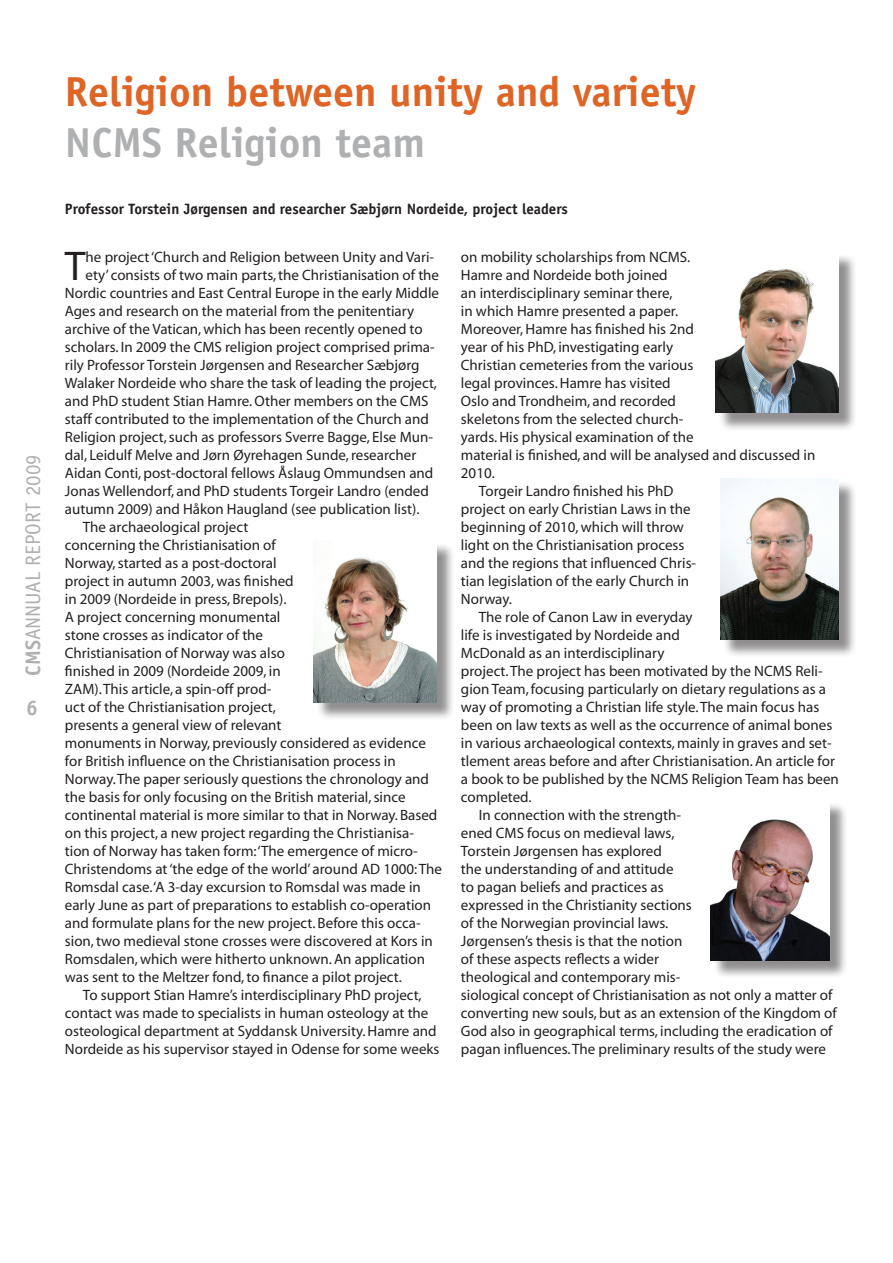
<style>
.page{position:relative;width:893px;height:1263px;background:#fff}
.page>*{position:absolute;margin:0;border:0;box-sizing:border-box;transform-origin:0 0}
.t1{font:700 42px "Officina Sans";color:#de6526}
.t2{font:700 42px "Officina Sans";color:#afb0b2}
.t3{font:41.7px "Myriad";color:#231f20}
.t4{font:21px "Officina Sans";color:#afb0b2}
.t5{font:700 21px "Officina Sans";color:#afb0b2}
.t6{font:15px "Myriad";color:#231f20}
.t7{font:700 15px "Officina Sans";color:#231f20}
.s1{font-weight:700}
</style>
<div class="page">
<div style="left:712px;top:802px;width:136px;height:177px;background:#231f20;opacity:.5"></div>
<img style="left:710px;top:802px;width:119px;height:158px">
<div style="left:718px;top:253px;width:140px;height:178px;background:#231f20;opacity:.5"></div>
<img style="left:715px;top:253px;width:124px;height:160px">
<div style="left:316px;top:542px;width:140px;height:178px;background:#231f20;opacity:.5"></div>
<img style="left:313px;top:542px;width:124px;height:160px">
<div style="left:722px;top:481px;width:136px;height:177px;background:#231f20;opacity:.5"></div>
<img style="left:720px;top:479px;width:119px;height:160px">
<h3 class="t4" style="left:21px;top:676px;width:223px;rotate:-90deg"><span class="s1">CMS</span>ANNUAL REPORT 2009</h3>
<h3 class="t5" style="left:26px;top:694px;width:13px">6</h3>
<h1 class="t1" style="left:65px;top:66px;width:633px">Religion between unity and variety</h1>
<h1 class="t2" style="left:65px;top:116px;width:362px">NCMS Religion team</h1>
<p class="t7" style="left:65px;top:200px;width:504px">Professor Torstein Jørgensen and researcher Sæbjørn Nordeide, project leaders</p>
<h2 class="t3" style="left:65px;top:245px;width:22px">T</h2>
<p class="t6" style="left:86px;top:250px;width:350px">he project ‘Church and Religion between Unity and Vari-</p>
<p class="t6" style="left:86px;top:268px;width:355px">ety’ consists of two main parts, the Christianisation of the</p>
<p class="t6" style="left:65px;top:286px;width:376px">Nordic countries and East Central Europe in the early Middle</p>
<p class="t6" style="left:65px;top:304px;width:351px">Ages and research on the material from the penitentiary</p>
<p class="t6" style="left:65px;top:322px;width:359px">archive of the Vatican, which has been recently opened to</p>
<p class="t6" style="left:65px;top:340px;width:371px">scholars. In 2009 the CMS religion project comprised prima-</p>
<p class="t6" style="left:65px;top:358px;width:356px">rily Professor Torstein Jørgensen and Researcher Sæbjørg</p>
<p class="t6" style="left:65px;top:376px;width:374px">Walaker Nordeide who share the task of leading the project,</p>
<p class="t6" style="left:65px;top:394px;width:365px">and PhD student Stian Hamre. Other members on the CMS</p>
<p class="t6" style="left:65px;top:412px;width:366px">staff contributed to the implementation of the Church and</p>
<p class="t6" style="left:65px;top:430px;width:370px">Religion project, such as professors Sverre Bagge, Else Mun-</p>
<p class="t6" style="left:65px;top:448px;width:353px">dal, Leidulf Melve and Jørn Øyrehagen Sunde, researcher</p>
<p class="t6" style="left:65px;top:466px;width:370px">Aidan Conti, post-doctoral fellows Åslaug Ommundsen and</p>
<p class="t6" style="left:65px;top:484px;width:365px">Jonas Wellendorf, and PhD students Torgeir Landro (ended</p>
<p class="t6" style="left:65px;top:502px;width:356px">autumn 2009) and Håkon Haugland (see publication list).</p>
<p class="t6" style="left:83px;top:520px;width:167px">The archaeological project</p>
<p class="t6" style="left:65px;top:538px;width:212px">concerning the Christianisation of</p>
<p class="t6" style="left:65px;top:556px;width:213px">Norway, started as a post-doctoral</p>
<p class="t6" style="left:65px;top:574px;width:230px">project in autumn 2003, was finished</p>
<p class="t6" style="left:65px;top:592px;width:223px">in 2009 (Nordeide in press, Brepols).</p>
<p class="t6" style="left:65px;top:610px;width:217px">A project concerning monumental</p>
<p class="t6" style="left:65px;top:628px;width:200px">stone crosses as indicator of the</p>
<p class="t6" style="left:65px;top:646px;width:221px">Christianisation of Norway was also</p>
<p class="t6" style="left:65px;top:664px;width:217px">finished in 2009 (Nordeide 2009, in</p>
<p class="t6" style="left:65px;top:682px;width:208px">ZAM). This article, a spin-off prod-</p>
<p class="t6" style="left:65px;top:700px;width:212px">uct of the Christianisation project,</p>
<p class="t6" style="left:65px;top:718px;width:218px">presents a general view of relevant</p>
<p class="t6" style="left:65px;top:736px;width:362px">monuments in Norway, previously considered as evidence</p>
<p class="t6" style="left:65px;top:754px;width:332px">for British influence on the Christianisation process in</p>
<p class="t6" style="left:65px;top:772px;width:366px">Norway. The paper seriously questions the chronology and</p>
<p class="t6" style="left:65px;top:790px;width:342px">the basis for only focusing on the British material, since</p>
<p class="t6" style="left:65px;top:808px;width:374px">continental material is more similar to that in Norway. Based</p>
<p class="t6" style="left:65px;top:826px;width:351px">on this project, a new project regarding the Christianisa-</p>
<p class="t6" style="left:65px;top:844px;width:354px">tion of Norway has taken form: ‘The emergence of micro-</p>
<p class="t6" style="left:65px;top:862px;width:379px">Christendoms at ‘the edge of the world’ around AD 1000: The</p>
<p class="t6" style="left:65px;top:880px;width:357px">Romsdal case.‘A 3-day excursion to Romsdal was made in</p>
<p class="t6" style="left:65px;top:898px;width:368px">early June as part of preparations to establish co-operation</p>
<p class="t6" style="left:65px;top:916px;width:357px">and formulate plans for the new project. Before this occa-</p>
<p class="t6" style="left:65px;top:934px;width:369px">sion, two medieval stone crosses were discovered at Kors in</p>
<p class="t6" style="left:65px;top:952px;width:362px">Romsdalen, which were hitherto unknown. An application</p>
<p class="t6" style="left:65px;top:970px;width:339px">was sent to the Meltzer fond, to finance a pilot project.</p>
<p class="t6" style="left:83px;top:988px;width:340px">To support Stian Hamre’s interdisciplinary PhD project,</p>
<p class="t6" style="left:65px;top:1006px;width:365px">contact was made to specialists in human osteology at the</p>
<p class="t6" style="left:65px;top:1024px;width:373px">osteological department at Syddansk University. Hamre and</p>
<p class="t6" style="left:65px;top:1042px;width:376px">Nordeide as his supervisor stayed in Odense for some weeks</p>
<p class="t6" style="left:461px;top:250px;width:231px">on mobility scholarships from NCMS.</p>
<p class="t6" style="left:461px;top:268px;width:208px">Hamre and Nordeide both joined</p>
<p class="t6" style="left:461px;top:286px;width:213px">an interdisciplinary seminar there,</p>
<p class="t6" style="left:461px;top:304px;width:219px">in which Hamre presented a paper.</p>
<p class="t6" style="left:461px;top:322px;width:234px">Moreover, Hamre has finished his 2nd</p>
<p class="t6" style="left:461px;top:340px;width:214px">year of his PhD, investigating early</p>
<p class="t6" style="left:461px;top:358px;width:234px">Christian cemeteries from the various</p>
<p class="t6" style="left:461px;top:376px;width:211px">legal provinces. Hamre has visited</p>
<p class="t6" style="left:461px;top:394px;width:217px">Oslo and Trondheim, and recorded</p>
<p class="t6" style="left:461px;top:412px;width:224px">skeletons from the selected church-</p>
<p class="t6" style="left:461px;top:430px;width:234px">yards. His physical examination of the</p>
<p class="t6" style="left:461px;top:448px;width:356px">material is finished, and will be analysed and discussed in</p>
<p class="t6" style="left:461px;top:466px;width:35px">2010.</p>
<p class="t6" style="left:479px;top:484px;width:196px">Torgeir Landro finished his PhD</p>
<p class="t6" style="left:461px;top:502px;width:231px">project on early Christian Laws in the</p>
<p class="t6" style="left:461px;top:520px;width:224px">beginning of 2010, which will throw</p>
<p class="t6" style="left:461px;top:538px;width:225px">light on the Christianisation process</p>
<p class="t6" style="left:461px;top:556px;width:237px">and the regions that influenced Chris-</p>
<p class="t6" style="left:461px;top:574px;width:230px">tian legislation of the early Church in</p>
<p class="t6" style="left:461px;top:592px;width:52px">Norway.</p>
<p class="t6" style="left:479px;top:610px;width:215px">The role of Canon Law in everyday</p>
<p class="t6" style="left:461px;top:628px;width:220px">life is investigated by Nordeide and</p>
<p class="t6" style="left:461px;top:646px;width:205px">McDonald as an interdisciplinary</p>
<p class="t6" style="left:461px;top:664px;width:363px">project. The project has been motivated by the NCMS Reli-</p>
<p class="t6" style="left:461px;top:682px;width:367px">gion Team, focusing particularly on dietary regulations as a</p>
<p class="t6" style="left:461px;top:700px;width:360px">way of promoting a Christian life style. The main focus has</p>
<p class="t6" style="left:461px;top:718px;width:373px">been on law texts as well as the occurrence of animal bones</p>
<p class="t6" style="left:461px;top:736px;width:372px">in various archaeological contexts, mainly in graves and set-</p>
<p class="t6" style="left:461px;top:754px;width:375px">tlement areas before and after Christianisation. An article for</p>
<p class="t6" style="left:461px;top:772px;width:380px">a book to be published by the NCMS Religion Team has been</p>
<p class="t6" style="left:461px;top:790px;width:72px">completed.</p>
<p class="t6" style="left:479px;top:808px;width:204px">In connection with the strength-</p>
<p class="t6" style="left:461px;top:826px;width:215px">ened CMS focus on medieval laws,</p>
<p class="t6" style="left:461px;top:844px;width:202px">Torstein Jørgensen has explored</p>
<p class="t6" style="left:461px;top:862px;width:214px">the understanding of and attitude</p>
<p class="t6" style="left:461px;top:880px;width:204px">to pagan beliefs and practices as</p>
<p class="t6" style="left:461px;top:898px;width:232px">expressed in the Christianity sections</p>
<p class="t6" style="left:461px;top:916px;width:209px">of the Norwegian provincial laws.</p>
<p class="t6" style="left:461px;top:934px;width:223px">Jørgensen’s thesis is that the notion</p>
<p class="t6" style="left:461px;top:952px;width:199px">of these aspects reflects a wider</p>
<p class="t6" style="left:461px;top:970px;width:221px">theological and contemporary mis-</p>
<p class="t6" style="left:461px;top:988px;width:373px">siological concept of Christianisation as not only a matter of</p>
<p class="t6" style="left:461px;top:1006px;width:377px">converting new souls, but as an extension of the Kingdom of</p>
<p class="t6" style="left:461px;top:1024px;width:373px">God also in geographical terms, including the eradication of</p>
<p class="t6" style="left:461px;top:1042px;width:367px">pagan influences. The preliminary results of the study were</p>
</div>
